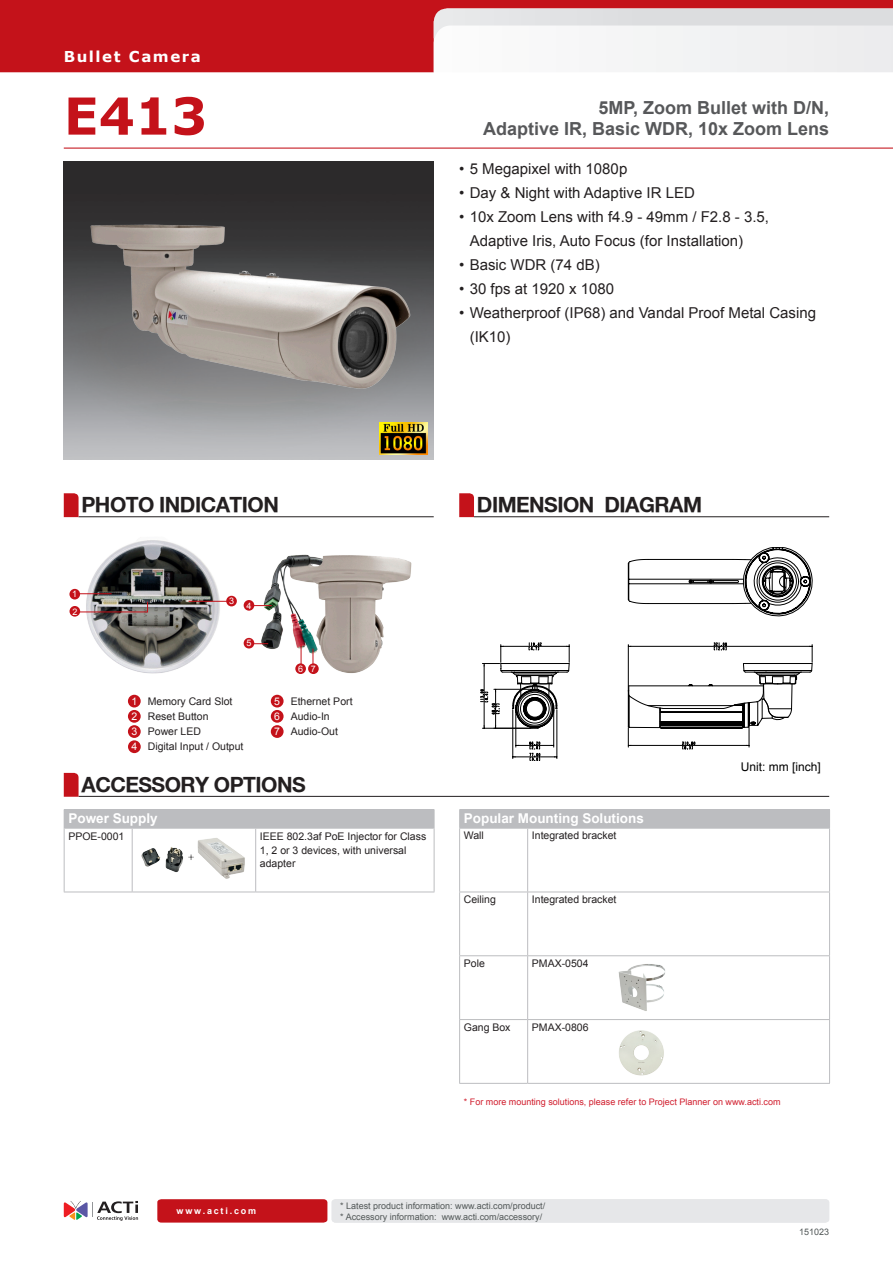
<style>
.page{position:relative;width:893px;height:1263px;background:#fff}
.page>*{position:absolute;margin:0;border:0;box-sizing:border-box;transform-origin:0 0}
.t1{font:700 51px "Verdana";color:#c4121a}
._01{font:700 21px "Helvetica Neue";letter-spacing:-.025em;color:#231f20}
.Headline-1{font:700 18px "Arial";color:#57585a}
.Features{font:15px/24px "Arial";color:#231f20}
.t2{font:700 15px "Verdana";letter-spacing:.105em;color:#fff}
.options-head{font:700 13.5px "Arial";color:#fff}
.t3{font:12px "Arial";color:#000101}
.options-body{font:10.5px/13.5px "Arial";color:#231f20}
.photo{font:10.5px "Arial";color:#231f20}
.t4{font:9px "Arial";color:#525858}
.t5{font:9px "Arial";color:#d11e2e}
.t6{font:700 9px "Arial";letter-spacing:.2em;color:#fff}
.t7{font:9px "Arial";color:#fff}
.s1{color:#fff}
</style>
<div class="page">
<img style="left:64px;top:162px;width:370px;height:297px">
<div style="left:0;top:0;width:893px;height:72px;background:#c4121a"></div>
<svg style="left:433px;top:9px;width:460px;height:63px"></svg>
<svg style="left:157px;top:1199px;width:672px;height:23px;background:#ddb2b5"></svg>
<svg style="left:64px;top:1201px;width:74px;height:20px"></svg>
<hr style="left:79px;top:796px;width:750px;height:1px;background:#231f20">
<svg style="left:64px;top:773px;width:15px;height:24px"></svg>
<hr style="left:79px;top:516px;width:355px;height:1px;background:#231f20">
<svg style="left:64px;top:493px;width:15px;height:24px"></svg>
<hr style="left:474px;top:516px;width:355px;height:1px;background:#231f20">
<svg style="left:459px;top:493px;width:15px;height:24px"></svg>
<svg style="left:63px;top:147px;width:830px;height:2px"></svg>
<div style="left:128px;top:740px;width:13px;height:13px;background:#c4121a;border-radius:50%"></div>
<div style="left:271px;top:725px;width:13px;height:13px;background:#c4121a;border-radius:50%"></div>
<div style="left:128px;top:725px;width:13px;height:13px;background:#c4121a;border-radius:50%"></div>
<img style="left:421px;top:423px;width:7px;height:31px">
<div style="left:460px;top:810px;width:370px;height:18px;background:#bcbdc0"></div>
<svg style="left:460px;top:956px;width:369px;height:63px"></svg>
<hr style="left:459px;top:809px;width:69px;height:1px;background:#bcbdc0">
<svg style="left:459px;top:810px;width:1px;height:18px"></svg>
<hr style="left:528px;top:809px;width:302px;height:1px;background:#bcbdc0">
<hr style="left:459px;top:828px;width:69px;height:1px;background:#bcbdc0">
<hr style="left:459px;top:828px;width:1px;height:63px;background:#bcbdc0">
<hr style="left:528px;top:828px;width:302px;height:1px;background:#bcbdc0">
<hr style="left:527px;top:828px;width:1px;height:63px;background:#bcbdc0">
<hr style="left:829px;top:828px;width:1px;height:63px;background:#bcbdc0">
<hr style="left:459px;top:891px;width:69px;height:1px;background:#bcbdc0">
<hr style="left:459px;top:892px;width:1px;height:63px;background:#bcbdc0">
<hr style="left:528px;top:891px;width:302px;height:1px;background:#bcbdc0">
<hr style="left:527px;top:892px;width:1px;height:63px;background:#bcbdc0">
<hr style="left:829px;top:892px;width:1px;height:63px;background:#bcbdc0">
<hr style="left:459px;top:955px;width:69px;height:1px;background:#bcbdc0">
<hr style="left:459px;top:956px;width:1px;height:63px;background:#bcbdc0">
<hr style="left:528px;top:955px;width:302px;height:1px;background:#bcbdc0">
<hr style="left:527px;top:956px;width:1px;height:63px;background:#bcbdc0">
<hr style="left:829px;top:956px;width:1px;height:63px;background:#bcbdc0">
<hr style="left:459px;top:1019px;width:69px;height:1px;background:#bcbdc0">
<hr style="left:459px;top:1020px;width:1px;height:63px;background:#bcbdc0">
<hr style="left:528px;top:1019px;width:302px;height:1px;background:#bcbdc0">
<hr style="left:527px;top:1020px;width:1px;height:63px;background:#bcbdc0">
<hr style="left:829px;top:1020px;width:1px;height:63px;background:#bcbdc0">
<hr style="left:459px;top:1083px;width:69px;height:1px;background:#bcbdc0">
<hr style="left:528px;top:1083px;width:302px;height:1px;background:#bcbdc0">
<img style="left:616px;top:958px;width:55px;height:55px">
<img style="left:619px;top:1030px;width:45px;height:46px">
<div style="left:128px;top:710px;width:13px;height:13px;background:#c4121a;border-radius:50%"></div>
<div style="left:128px;top:695px;width:13px;height:12px;background:#c4121a;border-radius:50%"></div>
<hr style="left:64px;top:809px;width:68px;height:1px;background:#bcbdc0">
<hr style="left:132px;top:809px;width:124px;height:1px;background:#bcbdc0">
<hr style="left:256px;top:809px;width:178px;height:1px;background:#bcbdc0">
<svg style="left:64px;top:810px;width:371px;height:82px"></svg>
<hr style="left:64px;top:828px;width:1px;height:63px;background:#bcbdc0">
<hr style="left:132px;top:828px;width:1px;height:63px;background:#bcbdc0">
<hr style="left:255px;top:828px;width:1px;height:63px;background:#bcbdc0">
<hr style="left:434px;top:828px;width:1px;height:63px;background:#bcbdc0">
<hr style="left:65px;top:828px;width:67px;height:1px;background:#bcbdc0">
<hr style="left:132px;top:828px;width:124px;height:1px;background:#bcbdc0">
<hr style="left:256px;top:828px;width:178px;height:1px;background:#bcbdc0">
<hr style="left:64px;top:891px;width:68px;height:1px;background:#bcbdc0">
<hr style="left:132px;top:891px;width:124px;height:1px;background:#bcbdc0">
<hr style="left:256px;top:891px;width:178px;height:1px;background:#bcbdc0">
<img style="left:134px;top:810px;width:119px;height:83px">
<svg style="left:480px;top:547px;width:333px;height:214px"></svg>
<img style="left:80px;top:147px;width:341px;height:313px">
<img style="left:69px;top:540px;width:176px;height:134px">
<img style="left:251px;top:554px;width:161px;height:145px">
<hr style="left:75px;top:593px;width:37px;height:1px;background:#c4121a">
<hr style="left:79px;top:611px;width:69px;height:1px;background:#c4121a">
<div style="left:70px;top:606px;width:10px;height:11px;background:#c4121a;border-radius:50%"></div>
<div style="left:69px;top:589px;width:11px;height:10px;background:#c4121a;border-radius:50%"></div>
<svg style="left:254px;top:605px;width:18px;height:1px"></svg>
<div style="left:244px;top:600px;width:10px;height:11px;background:#c4121a;border-radius:50%"></div>
<svg style="left:254px;top:643px;width:14px;height:1px"></svg>
<div style="left:244px;top:638px;width:10px;height:10px;background:#c4121a;border-radius:50%"></div>
<svg style="left:301px;top:644px;width:1px;height:19px"></svg>
<svg style="left:313px;top:649px;width:1px;height:14px"></svg>
<div style="left:295px;top:663px;width:11px;height:11px;background:#c4121a;border-radius:50%"></div>
<div style="left:308px;top:663px;width:11px;height:11px;background:#c4121a;border-radius:50%"></div>
<div style="left:271px;top:710px;width:13px;height:13px;background:#c4121a;border-radius:50%"></div>
<div style="left:271px;top:695px;width:13px;height:12px;background:#c4121a;border-radius:50%"></div>
<hr style="left:189px;top:601px;width:38px;height:1px;background:#c4121a">
<div style="left:226px;top:596px;width:11px;height:10px;background:#c4121a;border-radius:50%"></div>
<p class="t2" style="left:64px;top:46px;width:139px">Bullet Camera</p>
<p class="t1" style="left:64px;top:80px;width:145px">E413</p>
<p class="Headline-1" style="left:598px;top:96px;width:232px">5MP, Zoom Bullet with D/N,</p>
<p class="Headline-1" style="left:483px;top:117px;width:348px">Adaptive IR, Basic WDR, 10x Zoom Lens</p>
<p class="Features" style="left:459px;top:157px;width:170px">• 5 Megapixel with 1080p</p>
<p class="Features" style="left:459px;top:181px;width:237px">• Day &amp; Night with Adaptive IR LED</p>
<p class="Features" style="left:470px;top:205px;width:301px;text-indent:-10px">• 10x Zoom Lens with f4.9 - 49mm / F2.8 - 3.5,<br>Adaptive Iris, Auto Focus (for Installation)</p>
<p class="Features" style="left:459px;top:253px;width:142px">• Basic WDR (74 dB)</p>
<p class="Features" style="left:459px;top:277px;width:156px">• 30 fps at 1920 x 1080</p>
<p class="Features" style="left:470px;top:301px;width:348px;text-indent:-10px">• Weatherproof (IP68) and Vandal Proof Metal Casing (IK10)</p>
<p class="_01" style="left:81px;top:492px;width:199px">PHOTO INDICATION</p>
<p class="_01" style="left:477px;top:492px;width:227px">DIMENSION DIAGRAM</p>
<p class="t7" style="left:72px;top:588px;width:7px">1</p>
<p class="t7" style="left:72px;top:605px;width:7px">2</p>
<p class="t7" style="left:229px;top:595px;width:7px">3</p>
<p class="t7" style="left:246px;top:599px;width:7px">4</p>
<p class="t7" style="left:246px;top:637px;width:7px">5</p>
<p class="photo" style="left:131px;top:694px;width:103px"><span class="s1">1</span> Memory Card Slot</p>
<p class="photo" style="left:131px;top:709px;width:79px"><span class="s1">2</span> Reset Button</p>
<p class="photo" style="left:131px;top:724px;width:71px"><span class="s1">3</span> Power LED</p>
<p class="photo" style="left:131px;top:739px;width:114px"><span class="s1">4</span> Digital Input / Output</p>
<p class="t7" style="left:298px;top:663px;width:7px">6</p>
<p class="t7" style="left:311px;top:663px;width:7px">7</p>
<p class="photo" style="left:274px;top:694px;width:80px"><span class="s1">5</span> Ethernet Port</p>
<p class="photo" style="left:274px;top:709px;width:57px"><span class="s1">6</span> Audio-In</p>
<p class="photo" style="left:274px;top:724px;width:65px"><span class="s1">7</span> Audio-Out</p>
<p class="_01" style="left:81px;top:771px;width:226px">ACCESSORY OPTIONS</p>
<p class="options-head" style="left:68px;top:809px;width:91px">Power Supply</p>
<p class="options-body" style="left:68px;top:830px;width:58px">PPOE-0001</p>
<p class="options-body" style="left:260px;top:830px;width:168px">IEEE 802.3af PoE Injector for Class<br>1, 2 or 3 devices, with universal adapter</p>
<p class="options-head" style="left:464px;top:809px;width:182px">Popular Mounting Solutions</p>
<p class="options-body" style="left:464px;top:829px;width:22px">Wall</p>
<p class="options-body" style="left:532px;top:829px;width:86px">Integrated bracket</p>
<p class="options-body" style="left:464px;top:893px;width:34px">Ceiling</p>
<p class="options-body" style="left:532px;top:893px;width:86px">Integrated bracket</p>
<p class="options-body" style="left:464px;top:956px;width:23px">Pole</p>
<p class="options-body" style="left:532px;top:956px;width:58px">PMAX-0504</p>
<p class="options-body" style="left:464px;top:1020px;width:48px">Gang Box</p>
<p class="options-body" style="left:532px;top:1020px;width:58px">PMAX-0806</p>
<p class="t3" style="left:741px;top:759px;width:82px">Unit: mm [inch]</p>
<p class="t5" style="left:464px;top:1096px;width:318px">* For more mounting solutions, please refer to Project Planner on www.acti.com</p>
<p class="t6" style="left:177px;top:1205px;width:81px">www.acti.com</p>
<p class="t4" style="left:340px;top:1200px;width:207px">* Latest product information: www.acti.com/product/</p>
<p class="t4" style="left:340px;top:1211px;width:204px">* Accessory information: www.acti.com/accessory/</p>
<p class="t4" style="left:799px;top:1225px;width:32px">151023</p>
</div>
